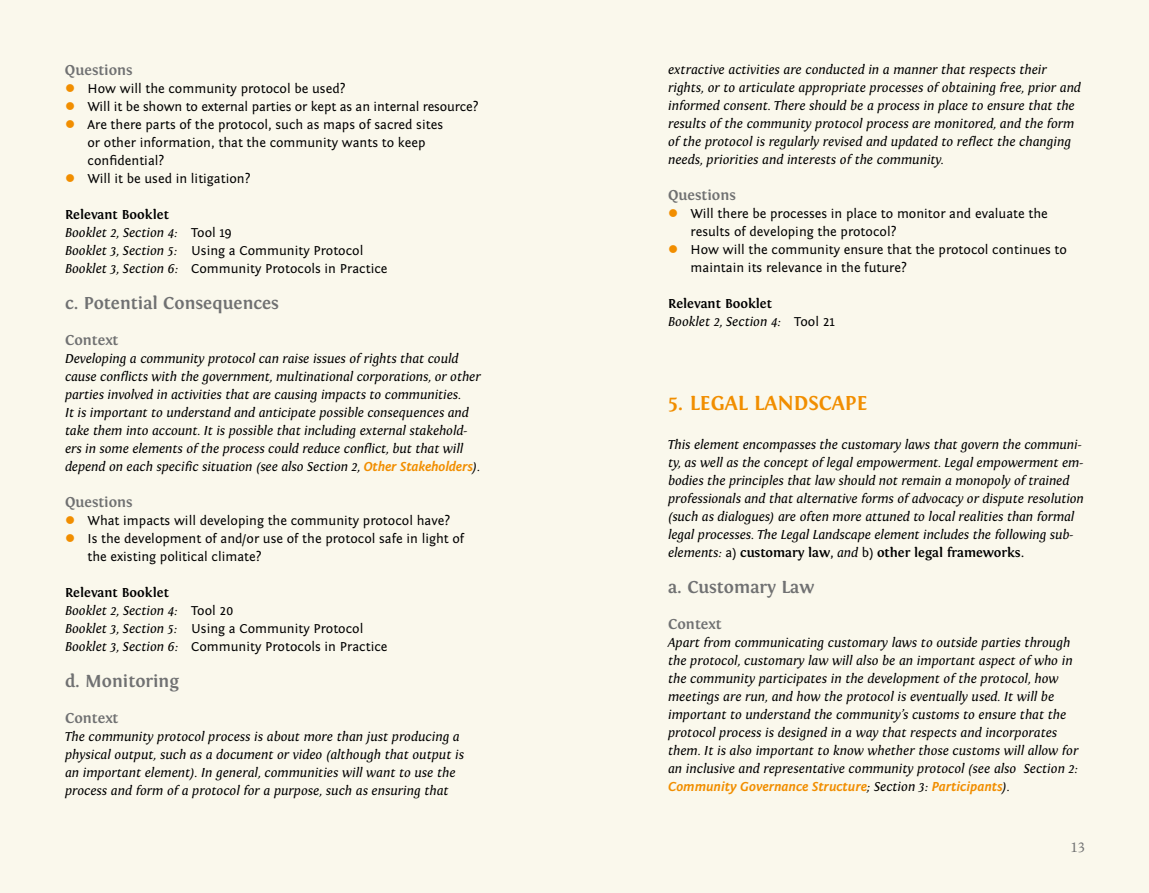
<style>
.page{position:relative;width:1149px;height:893px;background:#fff}
.page>*{position:absolute;margin:0;border:0;box-sizing:border-box;transform-origin:0 0}
.t1{font:700 21px "Fontin";color:#f18e00}
.t2{font:700 18px "Fontin";color:#707172}
.t3{font:700 15px "Fontin";color:#707172}
.t4{font:15px "Adobe Jenson Pro";color:#707172}
.t5{font:italic 13.5px/18px "Fontin";color:#000}
.t6{font:13.5px/18px "Fontin Sans";color:#000}
.t7{font:italic 700 13.5px "Fontin Sans";color:#f18e00}
.s1{color:#f18e00}
.s2{font-weight:700;font-style:normal}
.s3{font-family:"Fontin Sans";font-style:normal}
.s4{font-family:"Fontin";font-style:italic}
.s5{font-family:"Fontin Sans";font-weight:700;color:#f18e00}
.s6{font-family:"Fontin";font-weight:400;color:#000}
</style>
<div class="page">
<div style="left:0;top:0;width:1148px;height:893px;background:#faf8ec"></div>
<p class="t3" style="left:65px;top:62px;width:69px">Questions</p>
<p class="t6" style="left:65px;top:80px;width:282px"><span class="s1">●</span> How will the community protocol be used?</p>
<p class="t6" style="left:65px;top:98px;width:415px"><span class="s1">●</span> Will it be shown to external parties or kept as an internal resource?</p>
<p class="t6" style="left:87px;top:116px;width:357px;text-indent:-23px"><span class="s1">●</span> Are there parts of the protocol, such as maps of sacred sites or other information, that the community wants to keep confidential?</p>
<p class="t6" style="left:65px;top:170px;width:187px"><span class="s1">●</span> Will it be used in litigation?</p>
<p class="t5" style="left:65px;top:206px;width:168px"><span class="s2">Relevant Booklet<br></span>Booklet 2, Section 4: <span class="s3">Tool 19</span></p>
<p class="t6" style="left:65px;top:242px;width:324px"><span class="s4">Booklet 3, Section 5:</span> Using a Community Protocol<br><span class="s4">Booklet 3, Section 6:</span> Community Protocols in Practice</p>
<h2 class="t2" style="left:65px;top:293px;width:215px">c. Potential Consequences</h2>
<p class="t3" style="left:65px;top:332px;width:55px">Context</p>
<p class="t5" style="left:65px;top:350px;width:417px">Developing a community protocol can raise issues of rights that could cause conflicts with the government, multinational corporations, or other parties involved in activities that are causing impacts to communities.<br>It is important to understand and anticipate possible consequences and take them into account. It is possible that including external stakehold&shy;ers in some elements of the process could reduce conflict, but that will depend on each specific situation (see also Section 2, <span class="s5">Other Stakeholders</span>).</p>
<p class="t3" style="left:65px;top:494px;width:69px">Questions</p>
<p class="t6" style="left:65px;top:512px;width:386px"><span class="s1">●</span> What impacts will developing the community protocol have?</p>
<p class="t6" style="left:87px;top:530px;width:378px;text-indent:-23px"><span class="s1">●</span> Is the development of and/or use of the protocol safe in light of the existing political climate?</p>
<p class="t5" style="left:65px;top:584px;width:169px"><span class="s2">Relevant Booklet<br></span>Booklet 2, Section 4: <span class="s3">Tool 20</span></p>
<p class="t6" style="left:65px;top:620px;width:324px"><span class="s4">Booklet 3, Section 5:</span> Using a Community Protocol<br><span class="s4">Booklet 3, Section 6:</span> Community Protocols in Practice</p>
<h2 class="t2" style="left:65px;top:671px;width:115px">d. Monitoring</h2>
<p class="t3" style="left:65px;top:710px;width:55px">Context</p>
<p class="t5" style="left:65px;top:728px;width:400px">The community protocol process is about more than just producing a physical output, such as a document or video (although that output is an important element). In general, communities will want to use the process and form of a protocol for a purpose, such as ensuring that</p>
<p class="t5" style="left:668px;top:60px;width:414px">extractive activities are conducted in a manner that respects their rights, or to articulate appropriate processes of obtaining free, prior and informed consent. There should be a process in place to ensure that the results of the community protocol process are monitored, and the form of the protocol is regularly revised and updated to reflect the changing needs, priorities and interests of the community.</p>
<p class="t3" style="left:668px;top:187px;width:69px">Questions</p>
<p class="t6" style="left:690px;top:205px;width:358px;text-indent:-23px"><span class="s1">●</span> Will there be processes in place to monitor and evaluate the results of developing the protocol?</p>
<p class="t6" style="left:690px;top:241px;width:377px;text-indent:-23px"><span class="s1">●</span> How will the community ensure that the protocol continues to maintain its relevance in the future?</p>
<p class="t5" style="left:668px;top:294px;width:168px"><span class="s2">Relevant Booklet<br></span>Booklet 2, Section 4: <span class="s3">Tool 21</span></p>
<h1 class="t1" style="left:668px;top:391px;width:198px">5. LEGAL LANDSCAPE</h1>
<p class="t5" style="left:668px;top:435px;width:417px">This element encompasses the customary laws that govern the communi&shy;ty, as well as the concept of legal empowerment. Legal empowerment em&shy;bodies the principles that law should not remain a monopoly of trained professionals and that alternative forms of advocacy or dispute resolution (such as dialogues) are often more attuned to local realities than formal legal processes. The Legal Landscape element includes the following sub&shy;elements: <span class="s3">a)</span> <span class="s2">customary law</span><span class="s3">,</span> and <span class="s3">b)</span> <span class="s2">other legal frameworks</span><span class="s3">.</span></p>
<h2 class="t2" style="left:668px;top:577px;width:147px">a. Customary Law</h2>
<p class="t3" style="left:668px;top:616px;width:55px">Context</p>
<p class="t5" style="left:668px;top:633px;width:411px">Apart from communicating customary laws to outside parties through the protocol, customary law will also be an important aspect of who in the community participates in the development of the protocol, how meetings are run, and how the protocol is eventually used. It will be important to understand the community’s customs to ensure that the protocol process is designed in a way that respects and incorporates them. It is also important to know whether those customs will allow for an inclusive and representative community protocol (see also Section 2:</p>
<p class="t7" style="left:668px;top:779px;width:343px">Community Governance Structure<span class="s6">; Section 3:</span> Participants<span class="s6">).</span></p>
<p class="t4" style="left:1070px;top:839px;width:16px">13</p>
</div>
